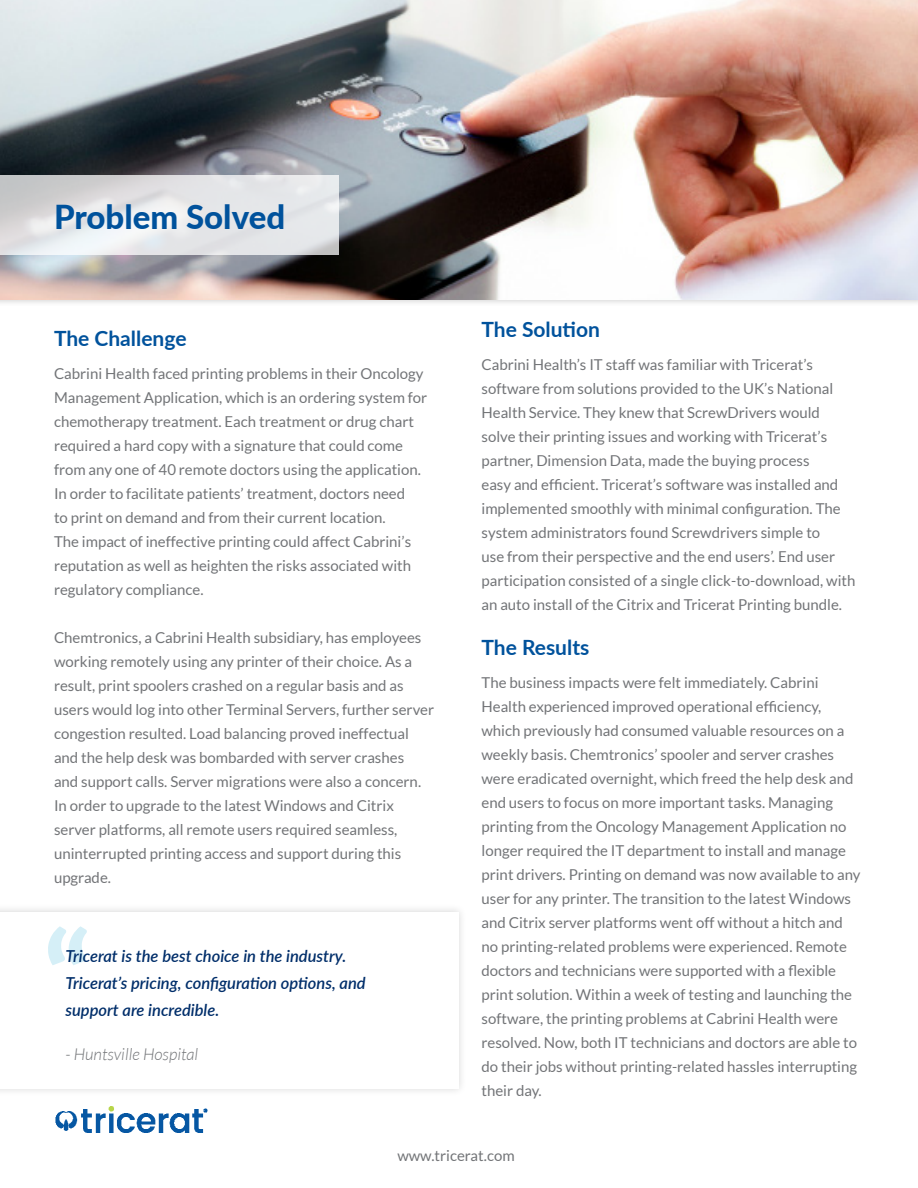
<style>
.page{position:relative;width:918px;height:1188px;background:#fff}
.page>*{position:absolute;margin:0;border:0;box-sizing:border-box;transform-origin:0 0}
.t1{font:800 33px "Lato";color:#00529c}
.t2{font:700 21px "Lato";color:#00529c}
.t3{font:italic 600 16.5px/27px "Lato";color:#002e6a}
.t4{font:italic 300 16.5px "Lato";color:#727477}
.t5{font:15px/24px "Lato";color:#727477}
</style>
<div class="page">
<img style="left:55px;top:1106px;width:152px;height:27px">
<div style="left:0;top:0;width:918px;height:308px;background:#000;opacity:.28"></div>
<img style="left:0;top:0;width:918px;height:299px">
<svg style="left:0;top:176px;width:339px;height:79px;background:#e1e2e4"></svg>
<div style="left:0;top:903px;width:467px;height:194px;background:#f8f8f8"></div>
<div style="left:0;top:912px;width:459px;height:177px;background:#fff"></div>
<svg style="left:48px;top:926px;width:39px;height:39px"></svg>
<p class="t1" style="left:54px;top:193px;width:233px">Problem Solved</p>
<p class="t2" style="left:54px;top:323px;width:134px">The Challenge</p>
<p class="t5" style="left:54px;top:361px;width:375px">Cabrini Health faced printing problems in their Oncology Management Application, which is an ordering system for chemotherapy treatment. Each treatment or drug chart required a hard copy with a signature that could come from any one of 40 remote doctors using the application.<br>In order to facilitate patients’ treatment, doctors need<br>to print on demand and from their current location.<br>The impact of ineffective printing could affect Cabrini’s reputation as well as heighten the risks associated with regulatory compliance.</p>
<p class="t5" style="left:54px;top:625px;width:382px">Chemtronics, a Cabrini Health subsidiary, has employees working remotely using any printer of their choice. As a result, print spoolers crashed on a regular basis and as users would log into other Terminal Servers, further server congestion resulted. Load balancing proved ineffectual and the help desk was bombarded with server crashes<br>and support calls. Server migrations were also a concern.<br>In order to upgrade to the latest Windows and Citrix server platforms, all remote users required seamless, uninterrupted printing access and support during this upgrade.</p>
<p class="t3" style="left:65px;top:942px;width:302px">Tricerat is the best choice in the industry.<br>Tricerat’s pricing, configuration options, and support are incredible.</p>
<p class="t4" style="left:65px;top:1046px;width:134px">- Huntsville Hospital</p>
<p class="t2" style="left:482px;top:313px;width:120px">The Solution</p>
<p class="t5" style="left:482px;top:352px;width:376px">Cabrini Health’s IT staff was familiar with Tricerat’s software from solutions provided to the UK’s National Health Service. They knew that ScrewDrivers would solve their printing issues and working with Tricerat’s partner, Dimension Data, made the buying process<br>easy and efficient. Tricerat’s software was installed and implemented smoothly with minimal configuration. The system administrators found Screwdrivers simple to<br>use from their perspective and the end users’. End user participation consisted of a single click-to-download, with an auto install of the Citrix and Tricerat Printing bundle.</p>
<p class="t2" style="left:482px;top:631px;width:109px">The Results</p>
<p class="t5" style="left:482px;top:670px;width:381px">The business impacts were felt immediately. Cabrini Health experienced improved operational efficiency, which previously had consumed valuable resources on a weekly basis. Chemtronics’ spooler and server crashes were eradicated overnight, which freed the help desk and end users to focus on more important tasks. Managing printing from the Oncology Management Application no longer required the IT department to install and manage print drivers. Printing on demand was now available to any user for any printer. The transition to the latest Windows and Citrix server platforms went off without a hitch and no printing-related problems were experienced. Remote doctors and technicians were supported with a flexible print solution. Within a week of testing and launching the software, the printing problems at Cabrini Health were resolved. Now, both IT technicians and doctors are able to do their jobs without printing-related hassles interrupting their day.</p>
<p class="t5" style="left:397px;top:1144px;width:119px">www.tricerat.com</p>
</div>
